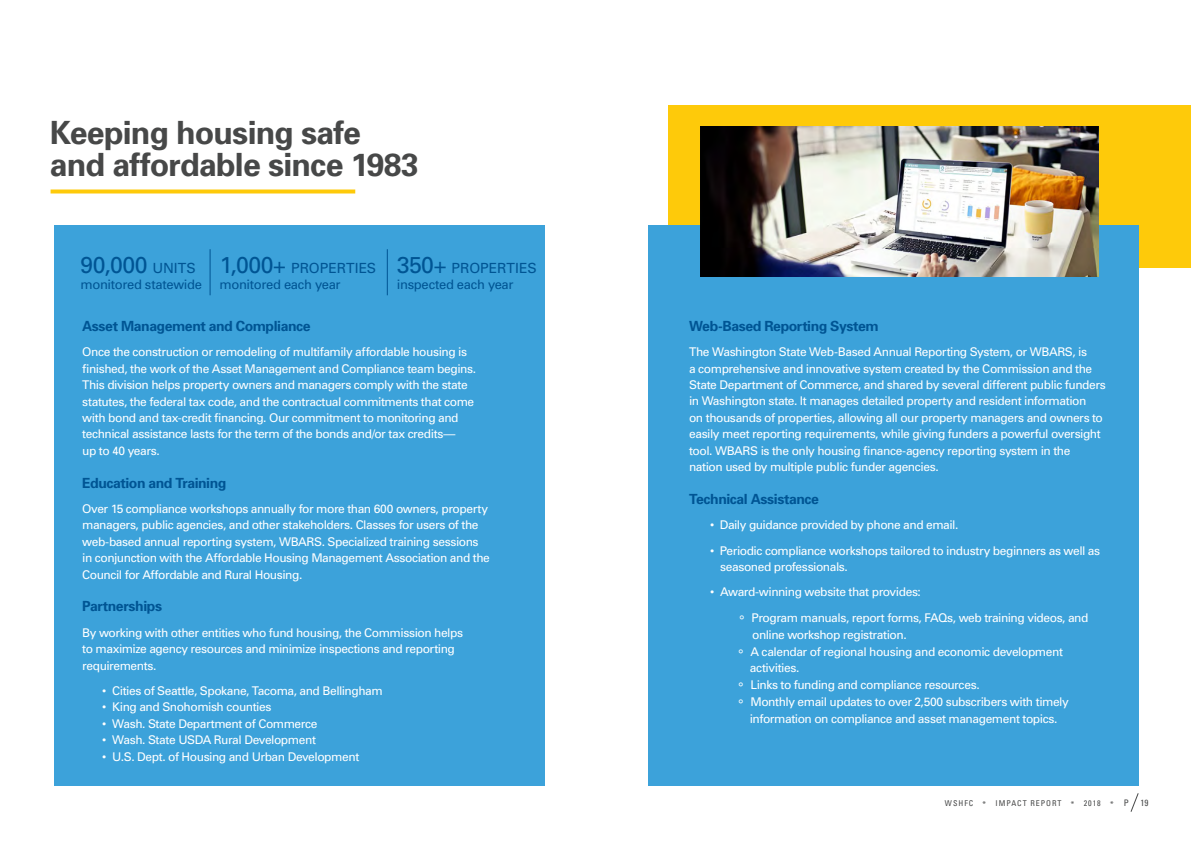
<style>
.page{position:relative;width:1191px;height:842px;background:#fff}
.page>*{position:absolute;margin:0;border:0;box-sizing:border-box;transform-origin:0 0}
.White_50_Universe{font:700 32px/32px "Univers";letter-spacing:-.025em;color:#474848}
._11_pt_White_Left{font:23px "Univers";color:#005594}
.Universe_12_white{font:700 14px "Univers";letter-spacing:-.03em;color:#005594}
._11_pt_White_Left-2{font:14px "Univers";color:#005594}
.Bullets_13pt{font:13px "Univers";letter-spacing:-.025em;color:#005594}
.Universe_12_white-2{font:12px/16.4px "Univers";letter-spacing:-.035em;color:#fff}
.t1{font:condensed 9px "Univers";color:#474848}
.t2{font:condensed 8px "Univers";letter-spacing:.125em;color:#474848}
.s1{font-size:14px}
.s2{font-size:23px}
.s3{font-family:"Akzidenz Grotesk";font-size:14px}
.s4{font-size:9px}
</style>
<div class="page">
<div style="left:669px;top:105px;width:522px;height:163px;background:#feca0a"></div>
<div style="left:648px;top:225px;width:491px;height:560px;background:#3ca2da"></div>
<div style="left:54px;top:225px;width:490px;height:560px;background:#3ca2da"></div>
<svg style="left:51px;top:189px;width:304px;height:4px"></svg>
<img style="left:700px;top:126px;width:398px;height:150px">
<svg style="left:1130px;top:793px;width:8px;height:19px"></svg>
<hr style="left:210px;top:249px;width:1px;height:46px;background:#005594">
<hr style="left:387px;top:249px;width:1px;height:46px;background:#005594">
<p class="White_50_Universe" style="left:50px;top:115px;width:370px">Keeping housing safe and affordable since 1983</p>
<p class="_11_pt_White_Left" style="left:81px;top:250px;width:117px">90,000 <span class="s1">UNITS</span></p>
<p class="Bullets_13pt" style="left:81px;top:276px;width:123px">monitored statewide</p>
<p class="_11_pt_White_Left-2" style="left:220px;top:260px;width:158px"><span class="s2">1,000+</span> PROPERTIES</p>
<p class="Bullets_13pt" style="left:220px;top:277px;width:122px">monitored each year</p>
<p class="_11_pt_White_Left-2" style="left:397px;top:260px;width:141px"><span class="s2">350+</span> PROPERTIES</p>
<p class="Bullets_13pt" style="left:397px;top:277px;width:118px">inspected each year</p>
<p class="Universe_12_white" style="left:82px;top:317px;width:230px">Asset Management and Compliance</p>
<p class="Universe_12_white-2" style="left:82px;top:344px;width:395px">Once the construction or remodeling of multifamily affordable housing is finished, the work of the Asset Management and Compliance team begins.<br>This division helps property owners and managers comply with the state statutes, the federal tax code, and the contractual commitments that come with bond and tax-credit financing. Our commitment to monitoring and technical assistance lasts for the term of the bonds and/or tax credits—<br>up to 40 years.</p>
<p class="Universe_12_white" style="left:82px;top:474px;width:145px">Education and Training</p>
<p class="Universe_12_white-2" style="left:82px;top:500px;width:409px">Over 15 compliance workshops annually for more than 600 owners, property managers, public agencies, and other stakeholders. Classes for users of the web-based annual reporting system, WBARS. Specialized training sessions in conjunction with the Affordable Housing Management Association and the Council for Affordable and Rural Housing.</p>
<p class="Universe_12_white" style="left:82px;top:597px;width:81px">Partnerships</p>
<p class="Universe_12_white-2" style="left:82px;top:624px;width:382px">By working with other entities who fund housing, the Commission helps to maximize agency resources and minimize inspections and reporting requirements.</p>
<p class="Universe_12_white-2" style="left:102px;top:682px;width:282px">• Cities of Seattle, Spokane, Tacoma, and Bellingham</p>
<p class="Universe_12_white-2" style="left:102px;top:699px;width:171px">• King and Snohomish counties</p>
<p class="Universe_12_white-2" style="left:102px;top:715px;width:217px">• Wash. State Department of Commerce</p>
<p class="Universe_12_white-2" style="left:102px;top:731px;width:215px">• Wash. State USDA Rural Development</p>
<p class="Universe_12_white-2" style="left:102px;top:748px;width:259px">• U.S. Dept. of Housing and Urban Development</p>
<p class="Universe_12_white" style="left:689px;top:317px;width:191px">Web-Based Reporting System</p>
<p class="Universe_12_white-2" style="left:689px;top:344px;width:418px">The Washington State Web-Based Annual Reporting System, or WBARS, is<br>a comprehensive and innovative system created by the Commission and the State Department of Commerce, and shared by several different public funders in Washington state. It manages detailed property and resident information<br>on thousands of properties, allowing all our property managers and owners to easily meet reporting requirements, while giving funders a powerful oversight tool. WBARS is the only housing finance-agency reporting system in the nation used by multiple public funder agencies.</p>
<p class="Universe_12_white" style="left:689px;top:490px;width:131px">Technical Assistance</p>
<p class="Universe_12_white-2" style="left:710px;top:517px;width:250px">• Daily guidance provided by phone and email.</p>
<p class="Universe_12_white-2" style="left:720px;top:542px;width:382px;text-indent:-10px">• Periodic compliance workshops tailored to industry beginners as well as seasoned professionals.</p>
<p class="Universe_12_white-2" style="left:710px;top:584px;width:212px">• Award-winning website that provides:</p>
<p class="Universe_12_white-2" style="left:752px;top:610px;width:338px;text-indent:-13px"><span class="s3">°</span> Program manuals, report forms, FAQs, web training videos, and online workshop registration.</p>
<p class="Universe_12_white-2" style="left:750px;top:643px;width:315px;text-indent:-12px"><span class="s3">°</span> A calendar of regional housing and economic development activities.</p>
<p class="Universe_12_white-2" style="left:738px;top:677px;width:243px"><span class="s3">°</span> Links to funding and compliance resources.</p>
<p class="Universe_12_white-2" style="left:738px;top:694px;width:332px;text-align:center"><span class="s3">°</span> Monthly email updates to over 2,500 subscribers with timely information on compliance and asset management topics.</p>
<p class="t2" style="left:945px;top:798px;width:185px">WSHFC * IMPACT REPORT * 2018 * <span class="s4">P</span></p>
<p class="t1" style="left:1140px;top:797px;width:9px">19</p>
</div>
